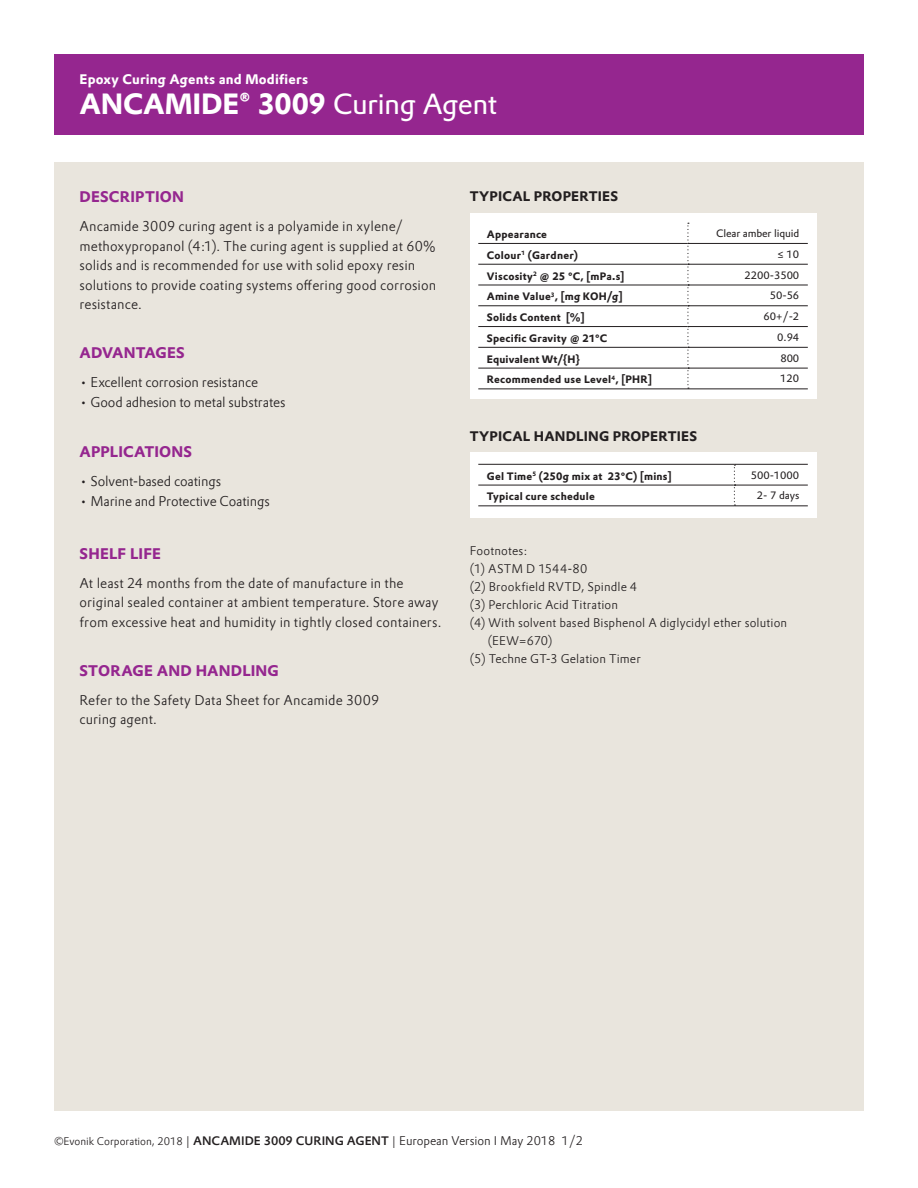
<style>
.page{position:relative;width:918px;height:1188px;background:#fff}
.page>*{position:absolute;margin:0;border:0;box-sizing:border-box;transform-origin:0 0}
.Headline_Prokyon_19{font:700 28.5px "Evonik Prokyon";letter-spacing:-.01em;color:#fff}
.Text_Column_Prokyon{font:700 15px "Evonik Prokyon";letter-spacing:.01em;color:#95268f}
.Text_Column_Prokyon-2{font:300 13.5px/19.5px "Evonik Prokyon";letter-spacing:.005em;color:#231f20}
.Rooftext_Prokyon_9{font:700 13.5px "Evonik Prokyon";letter-spacing:.015em;color:#fff}
.Table_head_Prokyon_9{font:700 13.5px "Evonik Prokyon";letter-spacing:.015em;color:#231f20}
.Text_Column_Prokyon-3{font:700 13.5px "Evonik Prokyon";letter-spacing:.015em;color:#231f20}
.Table_head_Prokyon_9-2{font:300 12px "Evonik Prokyon";letter-spacing:.015em;color:#231f20}
.t1{font:700 10.5px "Evonik Prokyon";letter-spacing:.02em;color:#231f20}
.t2{font:10.5px "Evonik Prokyon";color:#231f20}
.s1{font-weight:400}
.s2{font-size:10.5px}
.s3{font-weight:500}
</style>
<div class="page">
<div style="left:54px;top:54px;width:810px;height:81px;background:#95268f"></div>
<div style="left:54px;top:162px;width:810px;height:948px;background:#e9e5dd"></div>
<div style="left:470px;top:213px;width:346px;height:186px;background:#fff"></div>
<hr style="left:478px;top:243px;width:209px;height:1px;background:#231f20">
<hr style="left:478px;top:264px;width:209px;height:1px;background:#231f20">
<hr style="left:478px;top:285px;width:209px;height:1px;background:#231f20">
<hr style="left:478px;top:306px;width:209px;height:1px;background:#231f20">
<hr style="left:478px;top:326px;width:209px;height:1px;background:#231f20">
<hr style="left:478px;top:347px;width:209px;height:1px;background:#231f20">
<hr style="left:478px;top:368px;width:209px;height:1px;background:#231f20">
<hr style="left:478px;top:389px;width:210px;height:1px;background:#231f20">
<hr style="left:689px;top:243px;width:119px;height:1px;background:#231f20">
<hr style="left:689px;top:264px;width:119px;height:1px;background:#231f20">
<hr style="left:689px;top:285px;width:119px;height:1px;background:#231f20">
<hr style="left:689px;top:306px;width:119px;height:1px;background:#231f20">
<hr style="left:689px;top:326px;width:119px;height:1px;background:#231f20">
<hr style="left:689px;top:347px;width:119px;height:1px;background:#231f20">
<hr style="left:689px;top:368px;width:119px;height:1px;background:#231f20">
<hr style="left:688px;top:389px;width:120px;height:1px;background:#231f20">
<svg style="left:687px;top:223px;width:2px;height:166px"></svg>
<div style="left:470px;top:452px;width:346px;height:66px;background:#fff"></div>
<hr style="left:478px;top:464px;width:256px;height:1px;background:#231f20">
<hr style="left:478px;top:485px;width:256px;height:1px;background:#231f20">
<hr style="left:478px;top:506px;width:256px;height:1px;background:#231f20">
<hr style="left:734px;top:464px;width:74px;height:1px;background:#231f20">
<hr style="left:735px;top:485px;width:73px;height:1px;background:#231f20">
<hr style="left:734px;top:506px;width:74px;height:1px;background:#231f20">
<svg style="left:734px;top:464px;width:1px;height:42px"></svg>
<p class="Rooftext_Prokyon_9" style="left:80px;top:69px;width:230px">Epoxy Curing Agents and Modifiers</p>
<p class="Headline_Prokyon_19" style="left:80px;top:81px;width:419px">ANCAMIDE® 3009 <span class="s1">Curing Agent</span></p>
<p class="Text_Column_Prokyon" style="left:80px;top:185px;width:106px">DESCRIPTION</p>
<p class="Text_Column_Prokyon-2" style="left:80px;top:216px;width:358px">Ancamide 3009 curing agent is a polyamide in xylene/ methoxypropanol (4:1). The curing agent is supplied at 60% solids and is recommended for use with solid epoxy resin solutions to provide coating systems offering good corrosion resistance.</p>
<p class="Text_Column_Prokyon" style="left:80px;top:341px;width:107px">ADVANTAGES</p>
<p class="Text_Column_Prokyon-2" style="left:80px;top:372px;width:180px">• Excellent corrosion resistance</p>
<p class="Text_Column_Prokyon-2" style="left:80px;top:391px;width:208px">• Good adhesion to metal substrates</p>
<p class="Text_Column_Prokyon" style="left:80px;top:440px;width:114px">APPLICATIONS</p>
<p class="Text_Column_Prokyon-2" style="left:80px;top:471px;width:143px">• Solvent-based coatings</p>
<p class="Text_Column_Prokyon-2" style="left:80px;top:490px;width:192px">• Marine and Protective Coatings</p>
<p class="Text_Column_Prokyon" style="left:80px;top:542px;width:83px">SHELF LIFE</p>
<p class="Text_Column_Prokyon-2" style="left:80px;top:573px;width:363px">At least 24 months from the date of manufacture in the original sealed container at ambient temperature. Store away from excessive heat and humidity in tightly closed containers.</p>
<p class="Text_Column_Prokyon" style="left:80px;top:658px;width:201px">STORAGE AND HANDLING</p>
<p class="Text_Column_Prokyon-2" style="left:80px;top:689px;width:301px">Refer to the Safety Data Sheet for Ancamide 3009 curing agent.</p>
<p class="Text_Column_Prokyon-3" style="left:470px;top:186px;width:150px">TYPICAL PROPERTIES</p>
<p class="t1" style="left:487px;top:226px;width:62px">Appearance</p>
<p class="t2" style="left:716px;top:225px;width:85px">Clear amber liquid</p>
<p class="t1" style="left:487px;top:247px;width:93px">Colour<sup>1</sup> (Gardner)</p>
<p class="t2" style="left:778px;top:246px;width:23px">≤ 10</p>
<p class="t1" style="left:487px;top:267px;width:139px">Viscosity<sup>2</sup> @ 25 °C, [mPa.s]</p>
<p class="t2" style="left:744px;top:267px;width:56px">2200-3500</p>
<p class="t1" style="left:487px;top:288px;width:137px">Amine Value<sup>3</sup>, [mg KOH/g]</p>
<p class="t2" style="left:770px;top:288px;width:31px">50-56</p>
<p class="t1" style="left:487px;top:309px;width:99px">Solids Content [%]</p>
<p class="t2" style="left:763px;top:308px;width:37px">60+/-2</p>
<p class="t1" style="left:487px;top:330px;width:122px">Specific Gravity @ 21°C</p>
<p class="t2" style="left:777px;top:329px;width:24px">0.94</p>
<p class="t1" style="left:487px;top:350px;width:94px">Equivalent Wt/{H}</p>
<p class="t2" style="left:780px;top:350px;width:20px">800</p>
<p class="t1" style="left:487px;top:371px;width:167px">Recommended use Level<sup>4</sup>, [PHR]</p>
<p class="t2" style="left:780px;top:371px;width:20px">120</p>
<p class="Table_head_Prokyon_9" style="left:470px;top:425px;width:229px">TYPICAL HANDLING PROPERTIES</p>
<p class="t1" style="left:487px;top:467px;width:186px">Gel Time<sup>5</sup> (250g mix at 23°C) [mins]</p>
<p class="t2" style="left:751px;top:467px;width:50px">500-1000</p>
<p class="t1" style="left:487px;top:488px;width:110px">Typical cure schedule</p>
<p class="t2" style="left:757px;top:488px;width:44px">2- 7 days</p>
<p class="Table_head_Prokyon_9-2" style="left:470px;top:542px;width:59px">Footnotes:</p>
<p class="Table_head_Prokyon_9-2" style="left:470px;top:560px;width:119px">(1) ASTM D 1544-80</p>
<p class="Table_head_Prokyon_9-2" style="left:470px;top:578px;width:169px">(2) Brookfield RVTD, Spindle 4</p>
<p class="Table_head_Prokyon_9-2" style="left:470px;top:596px;width:150px">(3) Perchloric Acid Titration</p>
<p class="Table_head_Prokyon_9-2" style="left:470px;top:614px;width:319px">(4) With solvent based Bisphenol A diglycidyl ether solution</p>
<p class="Table_head_Prokyon_9-2" style="left:488px;top:632px;width:66px">(EEW=670)</p>
<p class="Table_head_Prokyon_9-2" style="left:470px;top:650px;width:173px">(5) Techne GT-3 Gelation Timer</p>
<p class="Table_head_Prokyon_9-2" style="left:54px;top:1132px;width:531px"><span class="s2">©Evonik Corporation, 2018</span> | <span class="s3">ANCAMIDE 3009 CURING AGENT</span> | European Version I May 2018 1/2</p>
</div>
